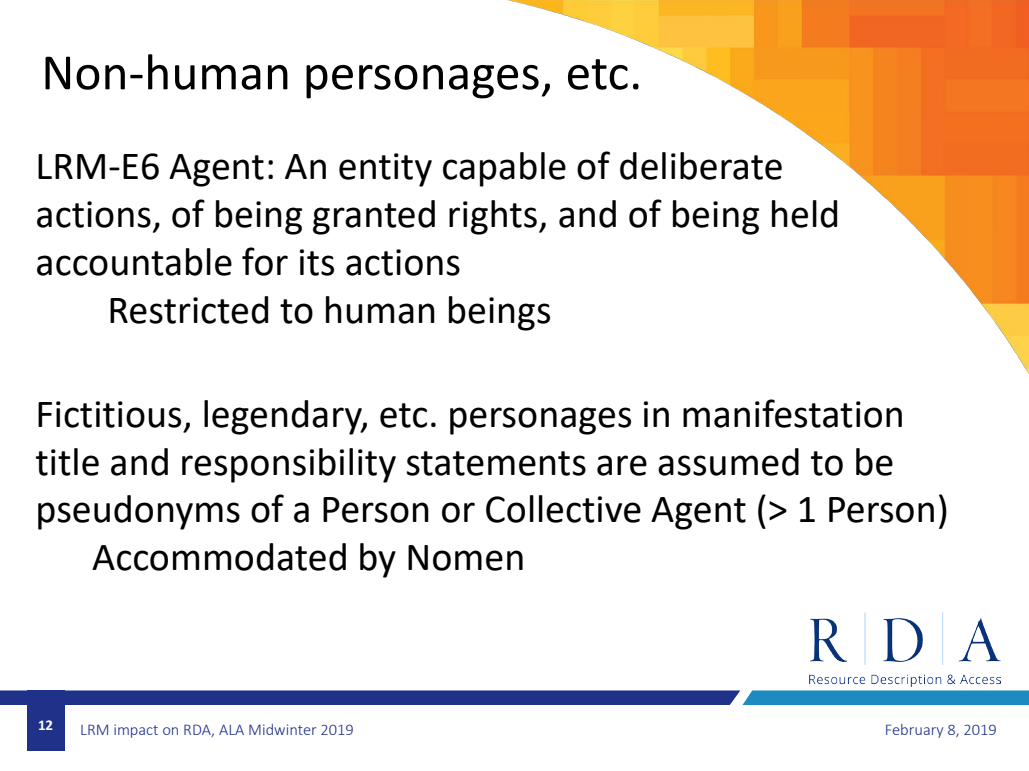
<style>
.page{position:relative;width:1029px;height:771px;background:#fff}
.page>*{position:absolute;margin:0;border:0;box-sizing:border-box;transform-origin:0 0}
.t1{font:51.4px "Calibri";color:#000}
.t2{font:40px/47.9px "Calibri";color:#000}
.t3{font:300 16.4px "Calibri";color:#203189}
.t4{font:700 15px "Calibri";color:#fff}
</style>
<div class="page">
<svg style="left:0;top:690px;width:1028px;height:15px;background:#28529d"></svg>
<div style="left:27px;top:690px;width:37px;height:61px;background:#203189"></div>
<img style="left:809px;top:613px;width:191px;height:73px">
<img style="left:508px;top:0;width:520px;height:373px">
<p class="t1" style="left:41px;top:36px;width:602px">Non-human personages, etc.</p>
<p class="t2" style="left:36px;top:141px;width:749px">LRM-E6 Agent: An entity capable of deliberate</p>
<p class="t2" style="left:36px;top:189px;width:805px">actions, of being granted rights, and of being held</p>
<p class="t2" style="left:36px;top:236px;width:427px">accountable for its actions</p>
<p class="t2" style="left:108px;top:284px;width:445px">Restricted to human beings</p>
<p class="t2" style="left:36px;top:388px;width:914px">Fictitious, legendary, etc. personages in manifestation title and responsibility statements are assumed to be pseudonyms of a Person or Collective Agent (&gt; 1 Person)</p>
<p class="t2" style="left:92px;top:532px;width:434px">Accommodated by Nomen</p>
<p class="t4" style="left:38px;top:714px;width:17px">12</p>
<p class="t3" style="left:80px;top:719px;width:275px">LRM impact on RDA, ALA Midwinter 2019</p>
<p class="t3" style="left:884px;top:719px;width:113px">February 8, 2019</p>
</div>
